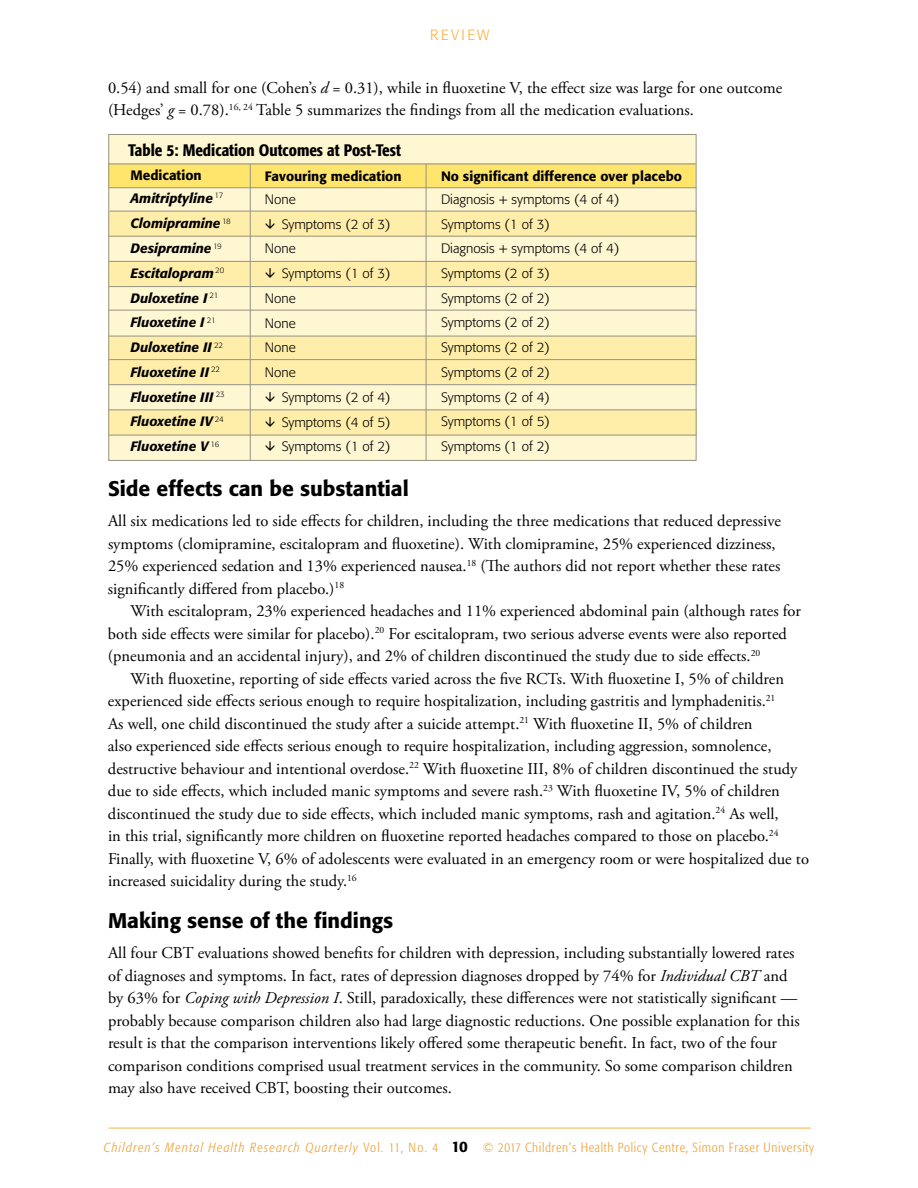
<style>
.page{position:relative;width:918px;height:1188px;background:#fff}
.page>*{position:absolute;margin:0;border:0;box-sizing:border-box;transform-origin:0 0}
.t1{font:500 21px "Formata";color:#000}
.t2{font:16.5px/22.5px "Adobe Garamond Pro";color:#000}
.t3{font:500 condensed 16.5px "Formata";color:#000}
.t4{font:300 14.7px "Formata";letter-spacing:.155em;color:#fbb040}
.t5{font:300 13.5px/24.8px "Formata";color:#000}
.t6{font:italic 500 13.5px/24.8px "Formata";color:#000}
.t7{font:500 13.5px "Formata";color:#000}
.t8{font:300 condensed 13.2px "Formata";letter-spacing:.05em;color:#eda136}
.s1{font-style:italic}
.s2{font-style:normal}
.s3{font-weight:500;font-stretch:normal;font-size:15px;color:#000}
</style>
<div class="page">
<hr style="left:109px;top:1128px;width:702px;height:1px;background:#fbb040">
<div style="left:109px;top:135px;width:587px;height:326px;background:#fff6d2"></div>
<div style="left:108px;top:410px;width:589px;height:26px;background:#fea"></div>
<div style="left:108px;top:337px;width:589px;height:47px;background:#fea"></div>
<div style="left:108px;top:212px;width:589px;height:25px;background:#fea"></div>
<div style="left:108px;top:261px;width:589px;height:25px;background:#fea"></div>
<div style="left:109px;top:163px;width:587px;height:25px;background:#ffe56b"></div>
<hr style="left:108px;top:164px;width:588px;height:1px;background:#959484">
<hr style="left:109px;top:187px;width:588px;height:1px;background:#959484">
<hr style="left:250px;top:164px;width:1px;height:297px;background:#959484">
<hr style="left:426px;top:164px;width:1px;height:296px;background:#959484">
<hr style="left:109px;top:236px;width:588px;height:1px;background:#959484">
<hr style="left:109px;top:286px;width:588px;height:1px;background:#959484">
<hr style="left:110px;top:211px;width:587px;height:1px;background:#959484">
<hr style="left:109px;top:261px;width:587px;height:1px;background:#959484">
<hr style="left:109px;top:310px;width:588px;height:1px;background:#959484">
<hr style="left:109px;top:336px;width:588px;height:1px;background:#959484">
<hr style="left:109px;top:359px;width:588px;height:1px;background:#959484">
<hr style="left:109px;top:384px;width:588px;height:1px;background:#959484">
<hr style="left:109px;top:410px;width:588px;height:1px;background:#959484">
<hr style="left:109px;top:435px;width:588px;height:1px;background:#959484">
<p class="t4" style="left:430px;top:26px;width:61px">REVIEW</p>
<p class="t2" style="left:108px;top:77px;width:676px">0.54) and small for one (Cohen’s <span class="s1">d</span> = 0.31), while in fluoxetine V, the effect size was large for one outcome (Hedges’ <span class="s1">g</span> = 0.78).<sup>16,</sup> <sup>24</sup> Table 5 summarizes the findings from all the medication evaluations.</p>
<p class="t3" style="left:128px;top:140px;width:274px">Table 5: Medication Outcomes at Post-Test</p>
<p class="t7" style="left:441px;top:167px;width:242px">No significant difference over placebo</p>
<p class="t5" style="left:441px;top:187px;width:180px">Diagnosis + symptoms (4 of 4)<br>Symptoms (1 of 3)<br>Diagnosis + symptoms (4 of 4)<br>Symptoms (2 of 3)<br>Symptoms (2 of 2)<br>Symptoms (2 of 2)<br>Symptoms (2 of 2)<br>Symptoms (2 of 2)<br>Symptoms (2 of 4)<br>Symptoms (1 of 5)<br>Symptoms (1 of 2)</p>
<p class="t6" style="left:131px;top:164px;width:94px;line-height:22.5px"><span class="s2">Medication<br></span>Amitriptyline <sup>17</sup></p>
<p class="t6" style="left:131px;top:211px;width:102px">Clomipramine <sup>18<br></sup>Desipramine <sup>19<br></sup>Escitalopram <sup>20<br></sup>Duloxetine I <sup>21<br></sup>Fluoxetine I <sup>21<br></sup>Duloxetine II <sup>22<br></sup>Fluoxetine II <sup>22<br></sup>Fluoxetine III <sup>23<br></sup>Fluoxetine IV <sup>24<br></sup>Fluoxetine V <sup>16</sup></p>
<p class="t7" style="left:265px;top:167px;width:138px">Favouring medication</p>
<p class="t5" style="left:265px;top:187px;width:32px">None</p>
<p class="t5" style="left:282px;top:212px;width:110px">Symptoms (2 of 3)</p>
<p class="t5" style="left:265px;top:236px;width:32px">None</p>
<p class="t5" style="left:282px;top:261px;width:110px">Symptoms (1 of 3)</p>
<p class="t5" style="left:265px;top:286px;width:32px">None</p>
<p class="t5" style="left:265px;top:311px;width:32px">None</p>
<p class="t5" style="left:265px;top:335px;width:32px">None</p>
<p class="t5" style="left:265px;top:360px;width:32px">None</p>
<p class="t5" style="left:282px;top:385px;width:110px">Symptoms (2 of 4)</p>
<p class="t5" style="left:282px;top:410px;width:110px">Symptoms (4 of 5)</p>
<p class="t5" style="left:282px;top:434px;width:110px">Symptoms (1 of 2)</p>
<p class="t1" style="left:108px;top:476px;width:302px">Side effects can be substantial</p>
<p class="t2" style="left:108px;top:510px;width:674px">All six medications led to side effects for children, including the three medications that reduced depressive symptoms (clomipramine, escitalopram and fluoxetine). With clomipramine, 25% experienced dizziness, 25% experienced sedation and 13% experienced nausea.<sup>18</sup> (The authors did not report whether these rates significantly differed from placebo.)<sup>18</sup></p>
<p class="t2" style="left:108px;top:600px;width:695px;text-indent:23px">With escitalopram, 23% experienced headaches and 11% experienced abdominal pain (although rates for both side effects were similar for placebo).<sup>20</sup> For escitalopram, two serious adverse events were also reported (pneumonia and an accidental injury), and 2% of children discontinued the study due to side effects.<sup>20</sup></p>
<p class="t2" style="left:108px;top:668px;width:703px;text-indent:23px">With fluoxetine, reporting of side effects varied across the five RCTs. With fluoxetine I, 5% of children experienced side effects serious enough to require hospitalization, including gastritis and lymphadenitis.<sup>21<br></sup>As well, one child discontinued the study after a suicide attempt.<sup>21</sup> With fluoxetine II, 5% of children<br>also experienced side effects serious enough to require hospitalization, including aggression, somnolence, destructive behaviour and intentional overdose.<sup>22</sup> With fluoxetine III, 8% of children discontinued the study due to side effects, which included manic symptoms and severe rash.<sup>23</sup> With fluoxetine IV, 5% of children discontinued the study due to side effects, which included manic symptoms, rash and agitation.<sup>24</sup> As well,<br>in this trial, significantly more children on fluoxetine reported headaches compared to those on placebo.<sup>24<br></sup>Finally, with fluoxetine V, 6% of adolescents were evaluated in an emergency room or were hospitalized due to increased suicidality during the study.<sup>16</sup></p>
<p class="t1" style="left:108px;top:908px;width:287px">Making sense of the findings</p>
<p class="t2" style="left:108px;top:942px;width:693px">All four CBT evaluations showed benefits for children with depression, including substantially lowered rates of diagnoses and symptoms. In fact, rates of depression diagnoses dropped by 74% for <span class="s1">Individual CBT</span> and by 63% for <span class="s1">Coping with Depression I</span>. Still, paradoxically, these differences were not statistically significant — probably because comparison children also had large diagnostic reductions. One possible explanation for this result is that the comparison interventions likely offered some therapeutic benefit. In fact, two of the four comparison conditions comprised usual treatment services in the community. So some comparison children may also have received CBT, boosting their outcomes.</p>
<p class="t8" style="left:104px;top:1140px;width:712px"><span class="s1">Children’s Mental Health Research Quarterly</span> Vol. 11, N o. 4 <span class="s3">10</span> © 2017 Children’s Health Policy Centre, Simon Fraser University</p>
</div>
